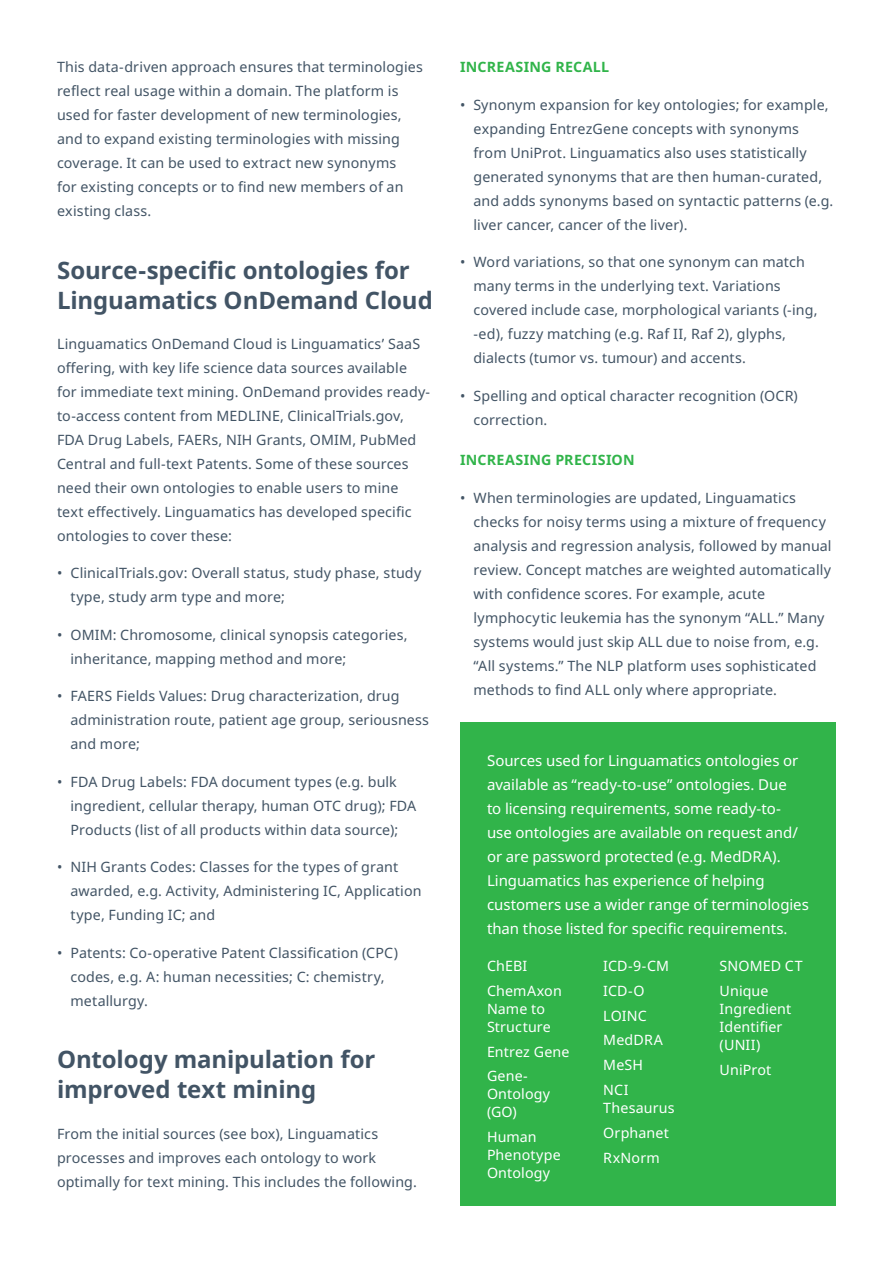
<style>
.page{position:relative;width:893px;height:1263px;background:#fff}
.page>*{position:absolute;margin:0;border:0;box-sizing:border-box;transform-origin:0 0}
.Section_heading{font:700 24px/30px "Noto Sans";letter-spacing:-.005em;color:#425465}
.Sidebar_body_copy{font:15px/24px "Noto Sans";color:#fff}
.Body_copy_-_Space{font:14.25px/24px "Noto Sans";letter-spacing:.01em;color:#425465}
.Body_copy_-_Space-2{font:14.25px/18px "Noto Sans";letter-spacing:.01em;color:#fff}
.Subheading{font:700 14.25px "Noto Sans";letter-spacing:.02em;color:#31b44a}
</style>
<div class="page">
<div style="left:460px;top:723px;width:376px;height:483px;background:#31b44a"></div>
<p class="Body_copy_-_Space" style="left:57px;top:55px;width:367px">This data-driven approach ensures that terminologies reflect real usage within a domain. The platform is used for faster development of new terminologies, and to expand existing terminologies with missing coverage. It can be used to extract new synonyms<br>for existing concepts or to find new members of an existing class.</p>
<p class="Section_heading" style="left:57px;top:255px;width:377px">Source-specific ontologies for<br>Linguamatics OnDemand Cloud</p>
<p class="Body_copy_-_Space" style="left:57px;top:332px;width:375px">Linguamatics OnDemand Cloud is Linguamatics’ SaaS offering, with key life science data sources available for immediate text mining. OnDemand provides ready&shy;to-access content from MEDLINE, ClinicalTrials.gov, FDA Drug Labels, FAERs, NIH Grants, OMIM, PubMed Central and full-text Patents. Some of these sources need their own ontologies to enable users to mine<br>text effectively. Linguamatics has developed specific ontologies to cover these:</p>
<p class="Body_copy_-_Space" style="left:71px;top:562px;width:352px;text-indent:-14px">• ClinicalTrials.gov: Overall status, study phase, study type, study arm type and more;</p>
<p class="Body_copy_-_Space" style="left:71px;top:623px;width:339px;text-indent:-14px">• OMIM: Chromosome, clinical synopsis categories, inheritance, mapping method and more;</p>
<p class="Body_copy_-_Space" style="left:71px;top:685px;width:360px;text-indent:-14px">• FAERS Fields Values: Drug characterization, drug administration route, patient age group, seriousness and more;</p>
<p class="Body_copy_-_Space" style="left:71px;top:770px;width:347px;text-indent:-14px">• FDA Drug Labels: FDA document types (e.g. bulk ingredient, cellular therapy, human OTC drug); FDA<br>Products (list of all products within data source);</p>
<p class="Body_copy_-_Space" style="left:71px;top:856px;width:353px;text-indent:-14px">• NIH Grants Codes: Classes for the types of grant awarded, e.g. Activity, Administering IC, Application type, Funding IC; and</p>
<p class="Body_copy_-_Space" style="left:71px;top:941px;width:329px;text-indent:-14px">• Patents: Co-operative Patent Classification (CPC) codes, e.g. A: human necessities; C: chemistry, metallurgy.</p>
<p class="Section_heading" style="left:57px;top:1045px;width:320px">Ontology manipulation for improved text mining</p>
<p class="Body_copy_-_Space" style="left:57px;top:1122px;width:361px">From the initial sources (see box), Linguamatics processes and improves each ontology to work optimally for text mining. This includes the following.</p>
<p class="Subheading" style="left:460px;top:57px;width:151px">INCREASING RECALL</p>
<p class="Body_copy_-_Space" style="left:473px;top:93px;width:361px;text-indent:-14px">• Synonym expansion for key ontologies; for example, expanding EntrezGene concepts with synonyms from UniProt. Linguamatics also uses statistically generated synonyms that are then human-curated, and adds synonyms based on syntactic patterns (e.g. liver cancer, cancer of the liver).</p>
<p class="Body_copy_-_Space" style="left:473px;top:250px;width:345px;text-indent:-14px">• Word variations, so that one synonym can match many terms in the underlying text. Variations covered include case, morphological variants (-ing, -ed), fuzzy matching (e.g. Raf II, Raf 2), glyphs, dialects (tumor vs. tumour) and accents.</p>
<p class="Body_copy_-_Space" style="left:473px;top:384px;width:326px;text-indent:-14px">• Spelling and optical character recognition (OCR) correction.</p>
<p class="Subheading" style="left:460px;top:450px;width:176px">INCREASING PRECISION</p>
<p class="Body_copy_-_Space" style="left:473px;top:486px;width:360px;text-indent:-14px">• When terminologies are updated, Linguamatics checks for noisy terms using a mixture of frequency analysis and regression analysis, followed by manual review. Concept matches are weighted automatically with confidence scores. For example, acute lymphocytic leukemia has the synonym “ALL.” Many systems would just skip ALL due to noise from, e.g. “All systems.” The NLP platform uses sophisticated methods to find ALL only where appropriate.</p>
<p class="Sidebar_body_copy" style="left:487px;top:749px;width:323px">Sources used for Linguamatics ontologies or available as “ready-to-use” ontologies. Due<br>to licensing requirements, some ready-to&shy;use ontologies are available on request and/ or are password protected (e.g. MedDRA).<br>Linguamatics has experience of helping customers use a wider range of terminologies than those listed for specific requirements.</p>
<p class="Body_copy_-_Space-2" style="left:487px;top:957px;width:42px">ChEBI</p>
<p class="Body_copy_-_Space-2" style="left:487px;top:982px;width:76px">ChemAxon<br>Name to<br>Structure</p>
<p class="Body_copy_-_Space-2" style="left:487px;top:1043px;width:84px">Entrez Gene</p>
<p class="Body_copy_-_Space-2" style="left:487px;top:1068px;width:65px">Gene-<br>Ontology (GO)</p>
<p class="Body_copy_-_Space-2" style="left:487px;top:1128px;width:75px">Human<br>Phenotype<br>Ontology</p>
<p class="Body_copy_-_Space-2" style="left:603px;top:957px;width:67px">ICD-9-CM</p>
<p class="Body_copy_-_Space-2" style="left:603px;top:982px;width:43px">ICD-O</p>
<p class="Body_copy_-_Space-2" style="left:603px;top:1007px;width:45px">LOINC</p>
<p class="Body_copy_-_Space-2" style="left:603px;top:1032px;width:61px">MedDRA</p>
<p class="Body_copy_-_Space-2" style="left:603px;top:1056px;width:41px">MeSH</p>
<p class="Body_copy_-_Space-2" style="left:603px;top:1081px;width:73px">NCI<br>Thesaurus</p>
<p class="Body_copy_-_Space-2" style="left:603px;top:1124px;width:67px">Orphanet</p>
<p class="Body_copy_-_Space-2" style="left:603px;top:1149px;width:58px">RxNorm</p>
<p class="Body_copy_-_Space-2" style="left:720px;top:957px;width:84px">SNOMED CT</p>
<p class="Body_copy_-_Space-2" style="left:720px;top:982px;width:73px">Unique<br>Ingredient<br>Identifier (UNII)</p>
<p class="Body_copy_-_Space-2" style="left:720px;top:1061px;width:53px">UniProt</p>
</div>
